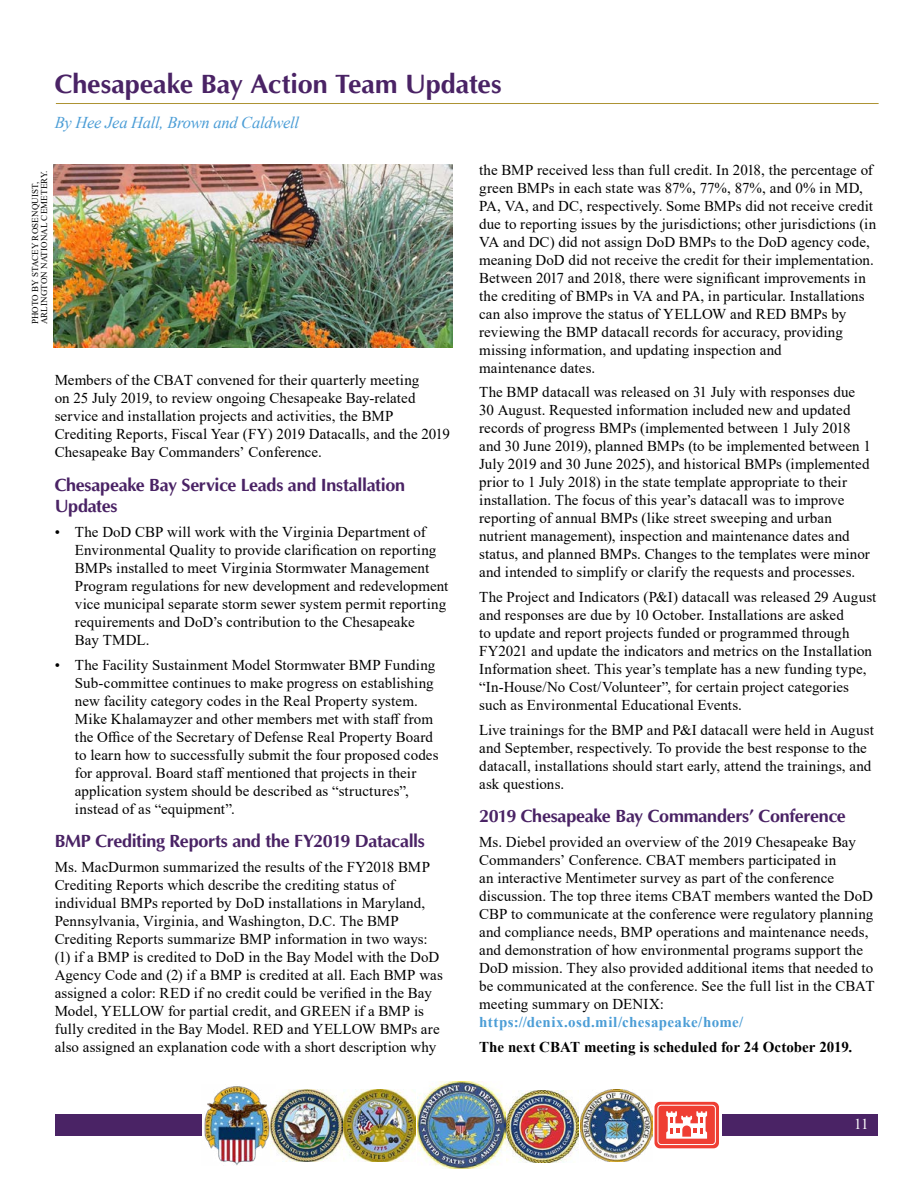
<style>
.page{position:relative;width:918px;height:1188px;background:#fff}
.page>*{position:absolute;margin:0;border:0;box-sizing:border-box;transform-origin:0 0}
.t1{font:700 27px "Optima";letter-spacing:-.005em;color:#4a2365}
.t2{font:700 18px/21.6px "Optima";letter-spacing:-.02em;color:#4a2365}
.t3{font:italic 16.5px "Times New Roman";letter-spacing:-.015em;color:#4b9dd6}
.t4{font:15px/18px "Times New Roman";letter-spacing:.005em;color:#000}
.t5{font:700 15px "Times New Roman";letter-spacing:.005em;color:#000}
.t6{font:700 15px "Times New Roman";letter-spacing:.025em;color:#4b9dd6}
.t7{font:15px "Times New Roman";color:#fff}
.t8{font:9px/9px "Times New Roman";letter-spacing:.015em;color:#000}
</style>
<div class="page">
<div style="left:55px;top:1114px;width:823px;height:22px;background:#4a2365"></div>
<svg style="left:415px;top:1109px;width:307px;height:32px"></svg>
<img style="left:418px;top:1081px;width:87px;height:88px">
<img style="left:580px;top:1090px;width:72px;height:72px">
<img style="left:506px;top:1090px;width:72px;height:72px">
<svg style="left:655px;top:1102px;width:64px;height:46px"></svg>
<div style="left:658px;top:1105px;width:57px;height:40px;background:#ef3e33;border-radius:3px"></div>
<div style="left:658px;top:1105px;width:58px;height:40px;border:1px solid #fff;border-radius:3px"></div>
<svg style="left:666px;top:1111px;width:41px;height:28px"></svg>
<img style="left:202px;top:1086px;width:68px;height:80px">
<img style="left:270px;top:1089px;width:145px;height:73px">
<hr style="left:56px;top:103px;width:823px;height:1px;background:#ad9332">
<img style="left:54px;top:164px;width:398px;height:184px">
<p class="t1" style="left:55px;top:69px;width:448px">Chesapeake Bay Action Team Updates</p>
<p class="t3" style="left:55px;top:111px;width:246px">By Hee Jea Hall, Brown and Caldwell</p>
<p class="t8" style="left:30px;top:324px;width:155px;rotate:-90deg">PHOTO BY STACEY ROSENQUIST,<br>ARLINGTON NATIONAL CEMETERY.</p>
<p class="t4" style="left:55px;top:371px;width:397px">Members of the CBAT convened for their quarterly meeting<br>on 25 July 2019, to review ongoing Chesapeake Bay-related service and installation projects and activities, the BMP Crediting Reports, Fiscal Year (FY) 2019 Datacalls, and the 2019<br>Chesapeake Bay Commanders’ Conference.</p>
<p class="t2" style="left:55px;top:474px;width:352px">Chesapeake Bay Service Leads and Installation<br>Updates</p>
<p class="t4" style="left:55px;top:523px;width:373px">• The DoD CBP will work with the Virginia Department of</p>
<p class="t4" style="left:75px;top:541px;width:363px">Environmental Quality to provide clarification on reporting</p>
<p class="t4" style="left:75px;top:559px;width:356px">BMPs installed to meet Virginia Stormwater Management</p>
<p class="t4" style="left:75px;top:577px;width:375px">Program regulations for new development and redevelopment vice municipal separate storm sewer system permit reporting requirements and DoD’s contribution to the Chesapeake</p>
<p class="t4" style="left:75px;top:631px;width:76px">Bay TMDL.</p>
<p class="t4" style="left:55px;top:655px;width:382px">• The Facility Sustainment Model Stormwater BMP Funding</p>
<p class="t4" style="left:75px;top:673px;width:360px">Sub-committee continues to make progress on establishing</p>
<p class="t4" style="left:75px;top:691px;width:344px">new facility category codes in the Real Property system.</p>
<p class="t4" style="left:75px;top:709px;width:365px">Mike Khalamayzer and other members met with staff from the Office of the Secretary of Defense Real Property Board to learn how to successfully submit the four proposed codes for approval. Board staff mentioned that projects in their application system should be described as “structures”, instead of as “equipment”.</p>
<p class="t2" style="left:55px;top:831px;width:372px">BMP Crediting Reports and the FY2019 Datacalls</p>
<p class="t4" style="left:55px;top:858px;width:377px">Ms. MacDurmon summarized the results of the FY2018 BMP Crediting Reports which describe the crediting status of individual BMPs reported by DoD installations in Maryland, Pennsylvania, Virginia, and Washington, D.C. The BMP Crediting Reports summarize BMP information in two ways:</p>
<p class="t4" style="left:55px;top:948px;width:390px">(1) if a BMP is credited to DoD in the Bay Model with the DoD<br>Agency Code and (2) if a BMP is credited at all. Each BMP was</p>
<p class="t4" style="left:55px;top:984px;width:387px">assigned a color: RED if no credit could be verified in the Bay Model, YELLOW for partial credit, and GREEN if a BMP is fully credited in the Bay Model. RED and YELLOW BMPs are also assigned an explanation code with a short description why</p>
<p class="t4" style="left:479px;top:160px;width:399px">the BMP received less than full credit. In 2018, the percentage of green BMPs in each state was 87%, 77%, 87%, and 0% in MD, PA, VA, and DC, respectively. Some BMPs did not receive credit due to reporting issues by the jurisdictions; other jurisdictions (in</p>
<p class="t4" style="left:479px;top:232px;width:392px">VA and DC) did not assign DoD BMPs to the DoD agency code,</p>
<p class="t4" style="left:479px;top:250px;width:396px">meaning DoD did not receive the credit for their implementation.<br>Between 2017 and 2018, there were significant improvements in the crediting of BMPs in VA and PA, in particular. Installations can also improve the status of YELLOW and RED BMPs by reviewing the BMP datacall records for accuracy, providing</p>
<p class="t4" style="left:479px;top:340px;width:304px">missing information, and updating inspection and maintenance dates.</p>
<p class="t4" style="left:479px;top:383px;width:378px">The BMP datacall was released on 31 July with responses due<br>30 August. Requested information included new and updated</p>
<p class="t4" style="left:479px;top:419px;width:393px">records of progress BMPs (implemented between 1 July 2018 and 30 June 2019), planned BMPs (to be implemented between 1</p>
<p class="t4" style="left:479px;top:455px;width:392px">July 2019 and 30 June 2025), and historical BMPs (implemented prior to 1 July 2018) in the state template appropriate to their</p>
<p class="t4" style="left:479px;top:491px;width:367px">installation. The focus of this year’s datacall was to improve reporting of annual BMPs (like street sweeping and urban</p>
<p class="t4" style="left:479px;top:527px;width:392px">nutrient management), inspection and maintenance dates and status, and planned BMPs. Changes to the templates were minor and intended to simplify or clarify the requests and processes.</p>
<p class="t4" style="left:479px;top:588px;width:399px">The Project and Indicators (P&amp;I) datacall was released 29 August and responses are due by 10 October. Installations are asked</p>
<p class="t4" style="left:479px;top:624px;width:372px">to update and report projects funded or programmed through</p>
<p class="t4" style="left:479px;top:642px;width:394px">FY2021 and update the indicators and metrics on the Installation Information sheet. This year’s template has a new funding type, “In-House/No Cost/Volunteer”, for certain project categories such as Environmental Educational Events.</p>
<p class="t4" style="left:479px;top:720px;width:396px">Live trainings for the BMP and P&amp;I datacall were held in August and September, respectively. To provide the best response to the</p>
<p class="t4" style="left:479px;top:756px;width:394px">datacall, installations should start early, attend the trainings, and ask questions.</p>
<p class="t2" style="left:479px;top:806px;width:368px">2019 Chesapeake Bay Commanders’ Conference</p>
<p class="t4" style="left:479px;top:833px;width:395px">Ms. Diebel provided an overview of the 2019 Chesapeake Bay Commanders’ Conference. CBAT members participated in<br>an interactive Mentimeter survey as part of the conference discussion. The top three items CBAT members wanted the DoD</p>
<p class="t4" style="left:479px;top:905px;width:396px">CBP to communicate at the conference were regulatory planning and compliance needs, BMP operations and maintenance needs,</p>
<p class="t4" style="left:479px;top:941px;width:397px">and demonstration of how environmental programs support the DoD mission. They also provided additional items that needed to be communicated at the conference. See the full list in the CBAT meeting summary on DENIX:</p>
<p class="t6" style="left:479px;top:1011px;width:266px">https://denix.osd.mil/chesapeake/home/</p>
<p class="t5" style="left:479px;top:1036px;width:375px">The next CBAT meeting is scheduled for 24 October 2019.</p>
<p class="t7" style="left:854px;top:1113px;width:16px">11</p>
</div>
